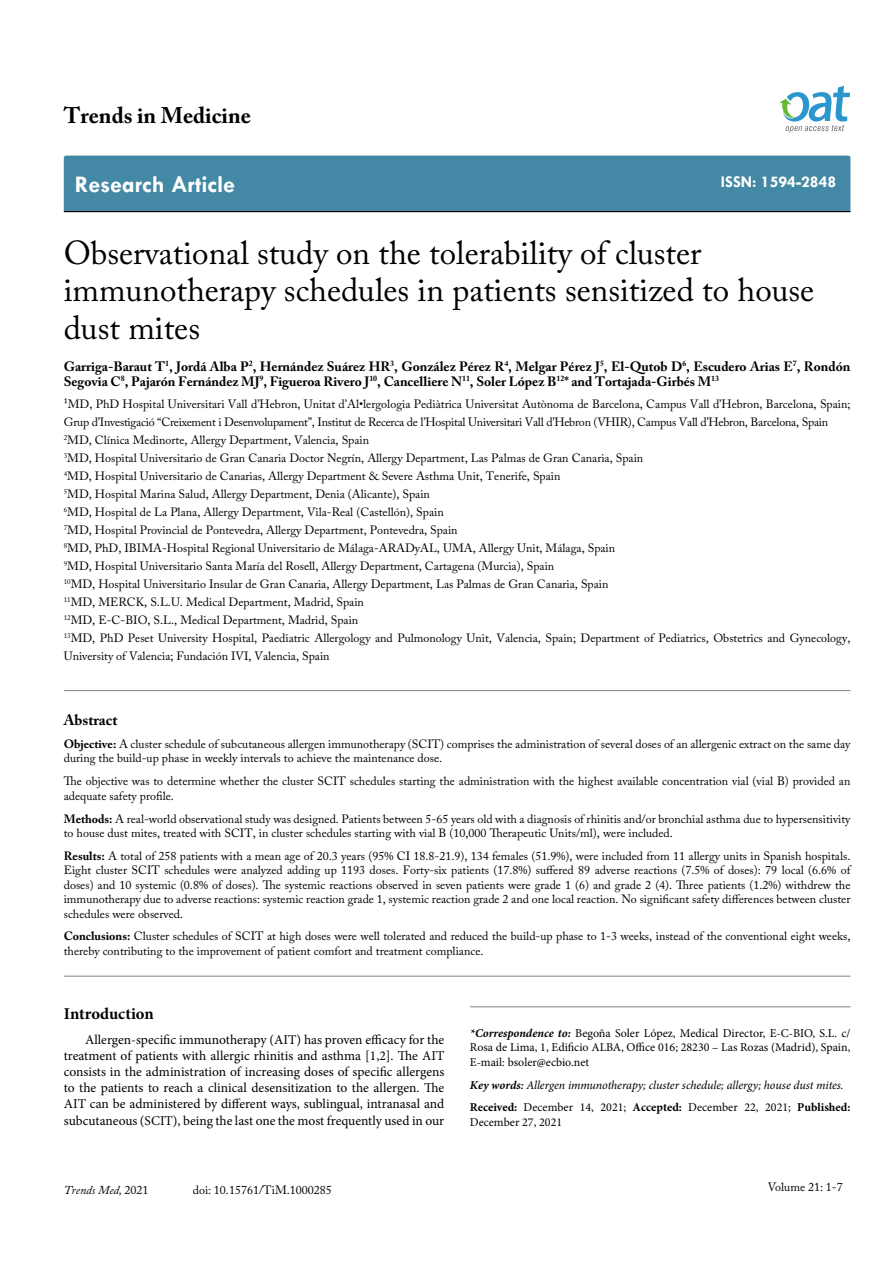
<style>
.page{position:relative;width:893px;height:1263px;background:#fff}
.page>*{position:absolute;margin:0;border:0;box-sizing:border-box;transform-origin:0 0}
.t1{font:33px/37.5px "Adobe Caslon Pro";color:#000}
.t2{font:700 24px "Tw Cen";color:#fff}
.t3{font:700 22.5px "Adobe Caslon Pro";color:#000}
.t4{font:700 16.5px "Tw Cen";color:#fff}
.t5{font:700 16.5px "Minion Pro";letter-spacing:-.005em;color:#000}
.t6{font:700 15px "Adobe Caslon Pro";color:#000}
.t7{font:13.5px/16.2px "Minion Pro";color:#000;text-align:justify}
.t8{font:700 13.5px/15px "Adobe Caslon Pro";color:#000}
.t9{font:12px/18px "Adobe Caslon Pro";color:#000}
.t10{font:12px/14.4px "Minion Pro";color:#000;text-align:justify}
.t11{font:italic 12px/23px "Minion Pro";letter-spacing:-.005em;color:#000}
.t12{font:italic 12px "Adobe Caslon Pro";color:#000}
.s1{font-weight:700}
.s2{font-style:normal}
.s3{font-weight:700;font-style:italic}
.s4{font-weight:600}
.s5{font-weight:700;font-style:normal}
</style>
<div class="page">
<div style="left:64px;top:156px;width:786px;height:55px;background:#4389a5"></div>
<hr style="left:64px;top:211px;width:786px;height:1px;background:#000">
<svg style="left:779px;top:86px;width:71px;height:47px"></svg>
<hr style="left:64px;top:976px;width:786px;height:1px;background:#808285">
<hr style="left:64px;top:690px;width:786px;height:1px;background:#808285">
<hr style="left:470px;top:1006px;width:380px;height:1px;background:#808285">
<h3 class="t3" style="left:64px;top:102px;width:189px">Trends in Medicine</h3>
<h2 class="t2" style="left:75px;top:170px;width:162px">Research Article</h2>
<h3 class="t4" style="left:721px;top:172px;width:117px">ISSN: 1594-2848</h3>
<h1 class="t1" style="left:64px;top:233px;width:752px">Observational study on the tolerability of cluster immunotherapy schedules in patients sensitized to house dust mites</h1>
<p class="t8" style="left:64px;top:358px;width:788px">Garriga-Baraut T<sup>1</sup>, Jordá Alba P<sup>2</sup>, Hernández Suárez HR<sup>3</sup>, González Pérez R<sup>4</sup>, Melgar Pérez J<sup>5</sup>, El-Qutob D<sup>6</sup>, Escudero Arias E<sup>7</sup>, Rondón<br>Segovia C<sup>8</sup>, Pajarón Fernández MJ<sup>9</sup>, Figueroa Rivero J<sup>10</sup>, Cancelliere N<sup>11</sup>, Soler López B<sup>12</sup>* and Tortajada-Girbés M<sup>13</sup></p>
<p class="t9" style="left:64px;top:395px;width:788px">¹MD, PhD Hospital Universitari Vall d’Hebron, Unitat d’Al•lergologia Pediàtrica Universitat Autònoma de Barcelona, Campus Vall d’Hebron, Barcelona, Spain; Grup d’Investigació “Creixement i Desenvolupament”, Institut de Recerca de l’Hospital Universitari Vall d’Hebron (VHIR), Campus Vall d’Hebron, Barcelona, Spain <sup>2</sup>MD, Clínica Medinorte, Allergy Department, Valencia, Spain<br><sup>3</sup>MD, Hospital Universitario de Gran Canaria Doctor Negrín, Allergy Department, Las Palmas de Gran Canaria, Spain<br><sup>4</sup>MD, Hospital Universitario de Canarias, Allergy Department &amp; Severe Asthma Unit, Tenerife, Spain<br><sup>5</sup>MD, Hospital Marina Salud, Allergy Department, Denia (Alicante), Spain<br><sup>6</sup>MD, Hospital de La Plana, Allergy Department, Vila-Real (Castellón), Spain<br><sup>7</sup>MD, Hospital Provincial de Pontevedra, Allergy Department, Pontevedra, Spain<br><sup>8</sup>MD, PhD, IBIMA-Hospital Regional Universitario de Málaga-ARADyAL, UMA, Allergy Unit, Málaga, Spain<br><sup>9</sup>MD, Hospital Universitario Santa María del Rosell, Allergy Department, Cartagena (Murcia), Spain<br><sup>10</sup>MD, Hospital Universitario Insular de Gran Canaria, Allergy Department, Las Palmas de Gran Canaria, Spain<br><sup>11</sup>MD, MERCK, S.L.U. Medical Department, Madrid, Spain<br><sup>12</sup>MD, E-C-BIO, S.L., Medical Department, Madrid, Spain<br><sup>13</sup>MD, PhD Peset University Hospital, Paediatric Allergology and Pulmonology Unit, Valencia, Spain; Department of Pediatrics, Obstetrics and Gynecology, University of Valencia; Fundación IVI, Valencia, Spain</p>
<p class="t6" style="left:64px;top:711px;width:55px">Abstract</p>
<p class="t9" style="left:64px;top:737px;width:788px;line-height:14.4px"><span class="s1">Objective:</span> A cluster schedule of subcutaneous allergen immunotherapy (SCIT) comprises the administration of several doses of an allergenic extract on the same day during the build-up phase in weekly intervals to achieve the maintenance dose.</p>
<p class="t9" style="left:64px;top:774px;width:788px;line-height:14.4px">The objective was to determine whether the cluster SCIT schedules starting the administration with the highest available concentration vial (vial B) provided an adequate safety profile.</p>
<p class="t9" style="left:64px;top:811px;width:788px;line-height:14.4px"><span class="s1">Methods:</span> A real-world observational study was designed. Patients between 5-65 years old with a diagnosis of rhinitis and/or bronchial asthma due to hypersensitivity to house dust mites, treated with SCIT, in cluster schedules starting with vial B (10,000 Therapeutic Units/ml), were included.</p>
<p class="t9" style="left:64px;top:849px;width:788px;line-height:14.4px;text-align:justify"><span class="s1">Results:</span> A total of 258 patients with a mean age of 20.3 years (95% CI 18.8-21.9), 134 females (51.9%), were included from 11 allergy units in Spanish hospitals.<br>Eight cluster SCIT schedules were analyzed adding up 1193 doses. Forty-six patients (17.8%) suffered 89 adverse reactions (7.5% of doses): 79 local (6.6% of doses) and 10 systemic (0.8% of doses). The systemic reactions observed in seven patients were grade 1 (6) and grade 2 (4). Three patients (1.2%) withdrew the immunotherapy due to adverse reactions: systemic reaction grade 1, systemic reaction grade 2 and one local reaction. No significant safety differences between cluster schedules were observed.</p>
<p class="t9" style="left:64px;top:929px;width:788px;line-height:14.4px"><span class="s1">Conclusions:</span> Cluster schedules of SCIT at high doses were well tolerated and reduced the build-up phase to 1-3 weeks, instead of the conventional eight weeks, thereby contributing to the improvement of patient comfort and treatment compliance.</p>
<h3 class="t5" style="left:64px;top:1002px;width:91px">Introduction</h3>
<p class="t7" style="left:64px;top:1031px;width:382px;text-indent:21px">Allergen-specific immunotherapy (AIT) has proven efficacy for the treatment of patients with allergic rhinitis and asthma [1,2]. The AIT consists in the administration of increasing doses of specific allergens to the patients to reach a clinical desensitization to the allergen. The AIT can be administered by different ways, sublingual, intranasal and subcutaneous (SCIT), being the last one the most frequently used in our</p>
<p class="t12" style="left:64px;top:1183px;width:86px">Trends Med, <span class="s2">2021</span></p>
<p class="t9" style="left:193px;top:1181px;width:141px">doi: 10.15761/TiM.1000285</p>
<p class="t10" style="left:470px;top:1026px;width:382px"><span class="s3">*Correspondence to:</span> Begoña Soler López, Medical Director, E-C-BIO, S.L. c/ Rosa de Lima, 1, Edificio ALBA, Office 016; 28230 – Las Rozas (Madrid), Spain, E-mail: bsoler@ecbio.net</p>
<p class="t11" style="left:470px;top:1073px;width:382px"><span class="s1">Key words</span><span class="s4">:</span> Allergen immunotherapy; cluster schedule; allergy; house dust mites.<br><span class="s5">Received:</span> <span class="s2">December 14, 2021;</span> <span class="s5">Accepted:</span> <span class="s2">December 22, 2021;</span> <span class="s5">Published:</span></p>
<p class="t10" style="left:470px;top:1115px;width:94px">December 27, 2021</p>
<p class="t9" style="left:768px;top:1178px;width:77px">Volume 21: 1-7</p>
</div>
